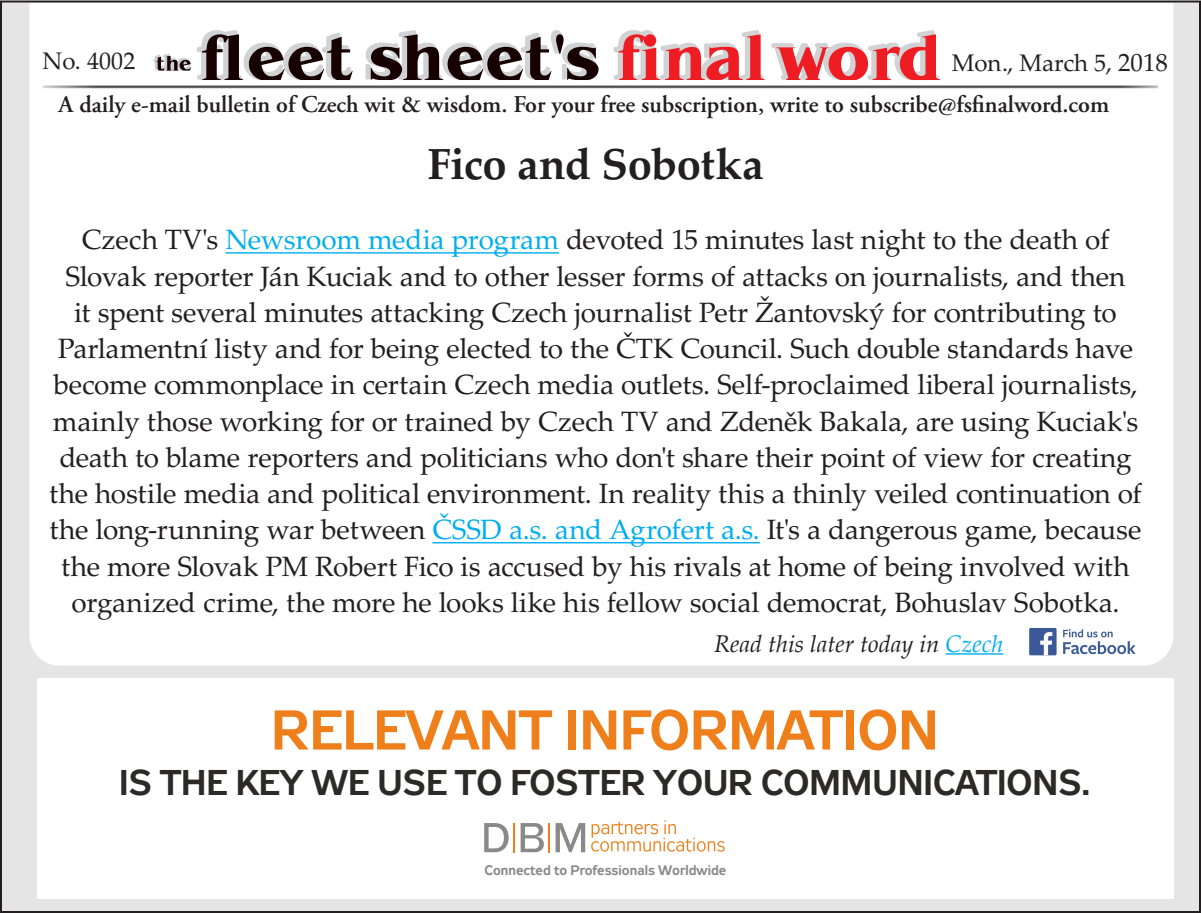
<style>
.page{position:relative;width:1201px;height:913px;background:#fff}
.page>*{position:absolute;margin:0;border:0;box-sizing:border-box;transform-origin:0 0}
.t1{font:55.8px "Zeppelin 33";color:#ef7f1a}
.t2{font:700 43.6px "Palatino LTCE";letter-spacing:-.015em;color:#231f20}
.t3{font:35.6px "Zeppelin 33";color:#2b2a29}
.t4{font:28px/36.2px "Palatino LTCE";letter-spacing:-.01em;color:#231f20;text-align:center}
.t5{font:600 24px "Adobe Garamond Pro";color:#231f20}
.t6{font:italic 24px "Palatino";color:#231f20}
.t7{font:24px "Palatino LTCE";color:#231f20}
.t8{font:13.8px "Zeppelin 33";color:#898989}
.s1{font-size:25px}
.s2{color:#00aeef}
</style>
<div class="page">
<div style="left:1px;top:1px;width:1198px;height:910px;background:#e5e5e5"></div>
<div style="left:28px;top:1px;width:1146px;height:665px;background:#fff"></div>
<img style="left:40px;top:83px;width:1120px;height:7px">
<svg style="left:153px;top:30px;width:446px;height:50px"></svg>
<svg style="left:611px;top:30px;width:328px;height:50px"></svg>
<hr style="left:945px;top:653px;width:58px;height:1px;background:#00aeef">
<svg style="left:1062px;top:629px;width:73px;height:25px"></svg>
<div style="left:1028px;top:627px;width:28px;height:28px;background:#3b5998;border-radius:2px"></div>
<svg style="left:1040px;top:632px;width:12px;height:23px"></svg>
<hr style="left:225px;top:252px;width:334px;height:1px;background:#00aeef">
<hr style="left:432px;top:542px;width:327px;height:1px;background:#00aeef">
<div style="left:37px;top:677px;width:1136px;height:220px;background:#fff"></div>
<svg style="left:591px;top:820px;width:133px;height:31px"></svg>
<svg style="left:484px;top:823px;width:101px;height:28px"></svg>
<p class="t7" style="left:42px;top:47px;width:94px">No. 4002</p>
<p class="t7" style="left:951px;top:49px;width:218px">Mon., March 5, <span class="s1">2018</span></p>
<p class="t5" style="left:59px;top:90px;width:1051px">A daily e-mail bulletin of Czech wit &amp; wisdom. For your free subscription, write to subscribe@fsfinalword.com</p>
<p class="t2" style="left:427px;top:138px;width:338px">Fico and Sobotka</p>
<p class="t4" style="left:49px;top:222px;width:1093px">Czech TV's <span class="s2">Newsroom media program</span> devoted 15 minutes last night to the death of Slovak reporter Ján Kuciak and to other lesser forms of attacks on journalists, and then<br>it spent several minutes attacking Czech journalist Petr Žantovský for contributing to Parlamentní listy and for being elected to the ČTK Council. Such double standards have become commonplace in certain Czech media outlets. Self-proclaimed liberal journalists, mainly those working for or trained by Czech TV and Zdeněk Bakala, are using Kuciak's death to blame reporters and politicians who don't share their point of view for creating the hostile media and political environment. In reality this a thinly veiled continuation of the long-running war between <span class="s2">ČSSD a.s. and Agrofert a.s.</span> It's a dangerous game, because the more Slovak PM Robert Fico is accused by his rivals at home of being involved with organized crime, the more he looks like his fellow social democrat, Bohuslav Sobotka.</p>
<p class="t6" style="left:714px;top:623px;width:291px">Read this later today in <span class="s2">Czech</span></p>
<p class="t1" style="left:271px;top:698px;width:669px">RELEVANT INFORMATION</p>
<p class="t3" style="left:119px;top:762px;width:972px">IS THE KEY WE USE TO FOSTER YOUR COMMUNICATIONS.</p>
<p class="t8" style="left:484px;top:862px;width:243px">Connected to Professionals Worldwide</p>
</div>
